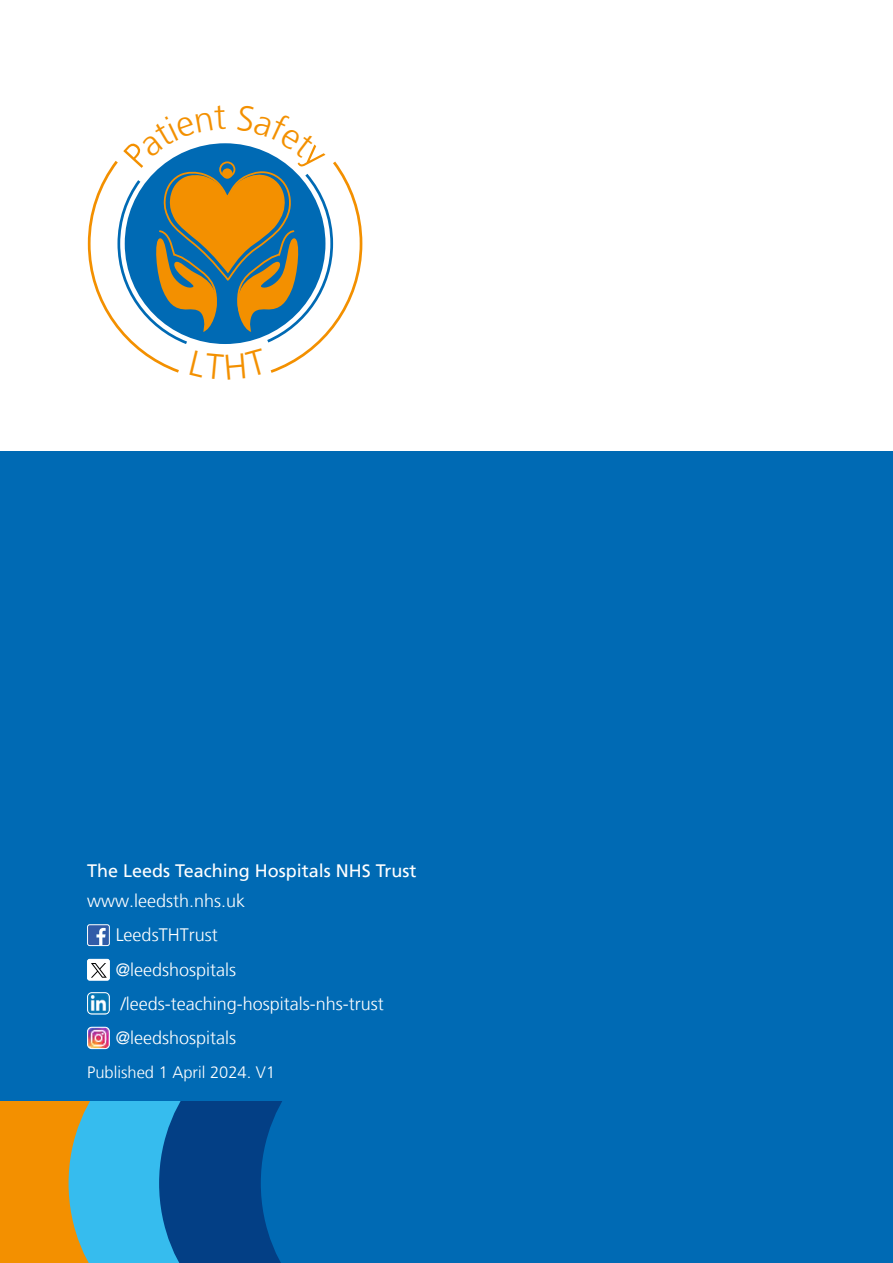
<style>
.page{position:relative;width:893px;height:1263px;background:#fff}
.page>*{position:absolute;margin:0;border:0;box-sizing:border-box;transform-origin:0 0}
.t1{font:300 18px/34.3px "Frutiger LT";color:#fff}
.t2{font:18px "Frutiger LT";color:#fff}
.t3{font:300 16.5px "Frutiger LT";color:#fff}
</style>
<div class="page">
<svg style="left:87px;top:161px;width:276px;height:166px"></svg>
<div style="left:0;top:1101px;width:69px;height:162px;background:#f39000"></div>
<svg style="left:69px;top:1101px;width:90px;height:162px;fill:#36bcee"></svg>
<svg style="left:159px;top:1101px;width:102px;height:162px;fill:#033f85"></svg>
<div style="left:261px;top:1101px;width:146px;height:162px;background:#006ab4"></div>
<div style="left:407px;top:1101px;width:486px;height:162px;background:#006ab4"></div>
<div style="left:0;top:451px;width:893px;height:650px;background:#006ab4"></div>
<svg style="left:89px;top:926px;width:19px;height:18px"></svg>
<div style="left:87px;top:924px;width:23px;height:22px;border:1px solid #fff;border-radius:2px"></div>
<svg style="left:89px;top:961px;width:19px;height:17px"></svg>
<div style="left:87px;top:959px;width:23px;height:21px;border:1px solid #fff;border-radius:2px"></div>
<img style="left:88px;top:1027px;width:20px;height:20px">
<div style="left:87px;top:1027px;width:23px;height:22px;border:1px solid #fff;border-radius:4px"></div>
<img style="left:88px;top:994px;width:21px;height:20px">
<div style="left:87px;top:992px;width:23px;height:22px;border:1px solid #fff;border-radius:4px"></div>
<svg style="left:116px;top:143px;width:218px;height:230px"></svg>
<p class="t2" style="left:87px;top:860px;width:331px">The Leeds Teaching Hospitals NHS Trust</p>
<p class="t1" style="left:116px;top:884px;width:270px;text-indent:-28px">www.leedsth.nhs.uk<br>LeedsTHTrust<br>@leedshospitals /leeds-teaching-hospitals-nhs-trust @leedshospitals</p>
<p class="t3" style="left:87px;top:1063px;width:190px">Published 1 April 2024. V1</p>
</div>
